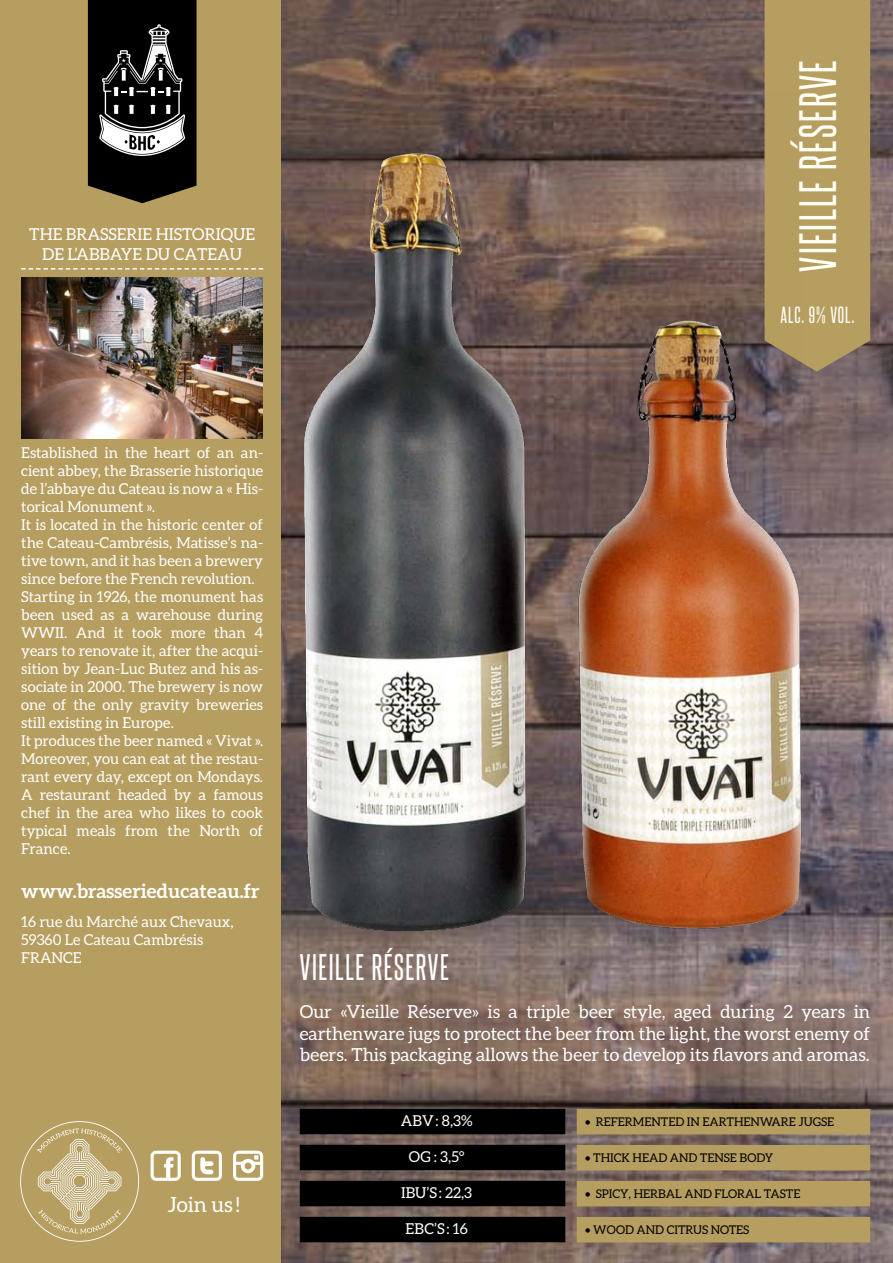
<style>
.page{position:relative;width:893px;height:1263px;background:#fff}
.page>*{position:absolute;margin:0;border:0;box-sizing:border-box;transform-origin:0 0}
.t1{font:44.7px "Steelfish Rg";letter-spacing:.05em;color:#fffef2}
.t2{font:31.5px "Steelfish Rg";letter-spacing:.05em;color:#fff}
.t3{font:21px "Aleo";color:#fff}
.t4{font:19.8px "Steelfish Rg";color:#fffef2}
.t5{font:700 19.5px "Aleo";color:#fff}
.t6{font:18px/21.6px "Aleo";color:#fff;text-align:justify}
.t7{font:16.5px/19.8px "Aleo";color:#fff;text-align:center}
.t8{font:15px/18px "Aleo";color:#fff}
.t9{font:12px "Aleo";color:#000}
</style>
<div class="page">
<img style="left:281px;top:0;width:612px;height:1263px">
<div style="left:0;top:0;width:281px;height:1263px;background:#b69e60"></div>
<svg style="left:88px;top:0;width:109px;height:203px;background:#2d2c29"></svg>
<svg style="left:21px;top:268px;width:242px;height:2px"></svg>
<img style="left:21px;top:277px;width:241px;height:161px">
<div style="left:577px;top:1109px;width:293px;height:25px;background:#b69e60"></div>
<div style="left:577px;top:1145px;width:293px;height:25px;background:#b69e60"></div>
<div style="left:577px;top:1181px;width:293px;height:25px;background:#b69e60"></div>
<div style="left:577px;top:1217px;width:293px;height:25px;background:#b69e60"></div>
<div style="left:300px;top:1109px;width:265px;height:25px;background:#000"></div>
<div style="left:300px;top:1145px;width:265px;height:25px;background:#000"></div>
<div style="left:300px;top:1181px;width:265px;height:25px;background:#000"></div>
<div style="left:300px;top:1217px;width:265px;height:25px;background:#000"></div>
<svg style="left:20px;top:1121px;width:119px;height:121px"></svg>
<svg style="left:151px;top:1151px;width:30px;height:30px"></svg>
<svg style="left:192px;top:1151px;width:30px;height:30px"></svg>
<svg style="left:233px;top:1151px;width:30px;height:30px"></svg>
<div style="left:764px;top:0;width:106px;height:372px;background:#b69e60"></div>
<img style="left:300px;top:91px;width:504px;height:847px">
<p class="t7" style="left:29px;top:224px;width:227px">The Brasserie Historique de l’abbaye du Cateau</p>
<h1 class="t1" style="left:790px;top:272px;width:213px;rotate:-90deg">VIEILLE RÉSERVE</h1>
<h3 class="t4" style="left:780px;top:303px;width:75px">ALC. 9% VOL.</h3>
<p class="t8" style="left:21px;top:443px;width:243px">Established in the heart of an an&shy;cient abbey, the Brasserie historique de l’abbaye du Cateau is now a « His&shy;torical Monument ».<br>It is located in the historic center of the Cateau-Cambrésis, Matisse’s na&shy;tive town, and it has been a brewery since before the French revolution.<br>Starting in 1926, the monument has been used as a warehouse during<br>WWII. And it took more than 4 years to renovate it, after the acqui&shy;sition by Jean-Luc Butez and his as&shy;sociate in 2000. The brewery is now one of the only gravity breweries still existing in Europe.<br>It produces the beer named « Vivat ».<br>Moreover, you can eat at the restau&shy;rant every day, except on Mondays.<br>A restaurant headed by a famous chef in the area who likes to cook typical meals from the North of<br>France.</p>
<h3 class="t5" style="left:21px;top:880px;width:240px">www.brasserieducateau.fr</h3>
<p class="t8" style="left:21px;top:912px;width:214px">16 rue du Marché aux Chevaux,<br>59360 Le Cateau Cambrésis<br>France</p>
<h3 class="t3" style="left:167px;top:1193px;width:74px">Join us !</h3>
<h2 class="t2" style="left:300px;top:948px;width:151px">VIEILLE RÉSERVE</h2>
<p class="t6" style="left:300px;top:1001px;width:572px">Our «Vieille Réserve» is a triple beer style, aged during 2 years in earthenware jugs to protect the beer from the light, the worst enemy of beers. This packaging allows the beer to develop its flavors and aromas.</p>
<p class="t8" style="left:401px;top:1111px;width:73px">ABV : 8,3%</p>
<p class="t8" style="left:409px;top:1147px;width:58px">OG : 3,5°</p>
<p class="t8" style="left:401px;top:1183px;width:72px">IBU’s : 22,3</p>
<p class="t8" style="left:406px;top:1219px;width:64px">EBC’s : 16</p>
<p class="t9" style="left:585px;top:1115px;width:250px">• Refermented in earthenware jugse</p>
<p class="t9" style="left:585px;top:1151px;width:189px">• Thick head and tense body</p>
<p class="t9" style="left:585px;top:1187px;width:217px">• Spicy, herbal and floral taste</p>
<p class="t9" style="left:585px;top:1223px;width:166px">• Wood and citrus notes</p>
</div>
